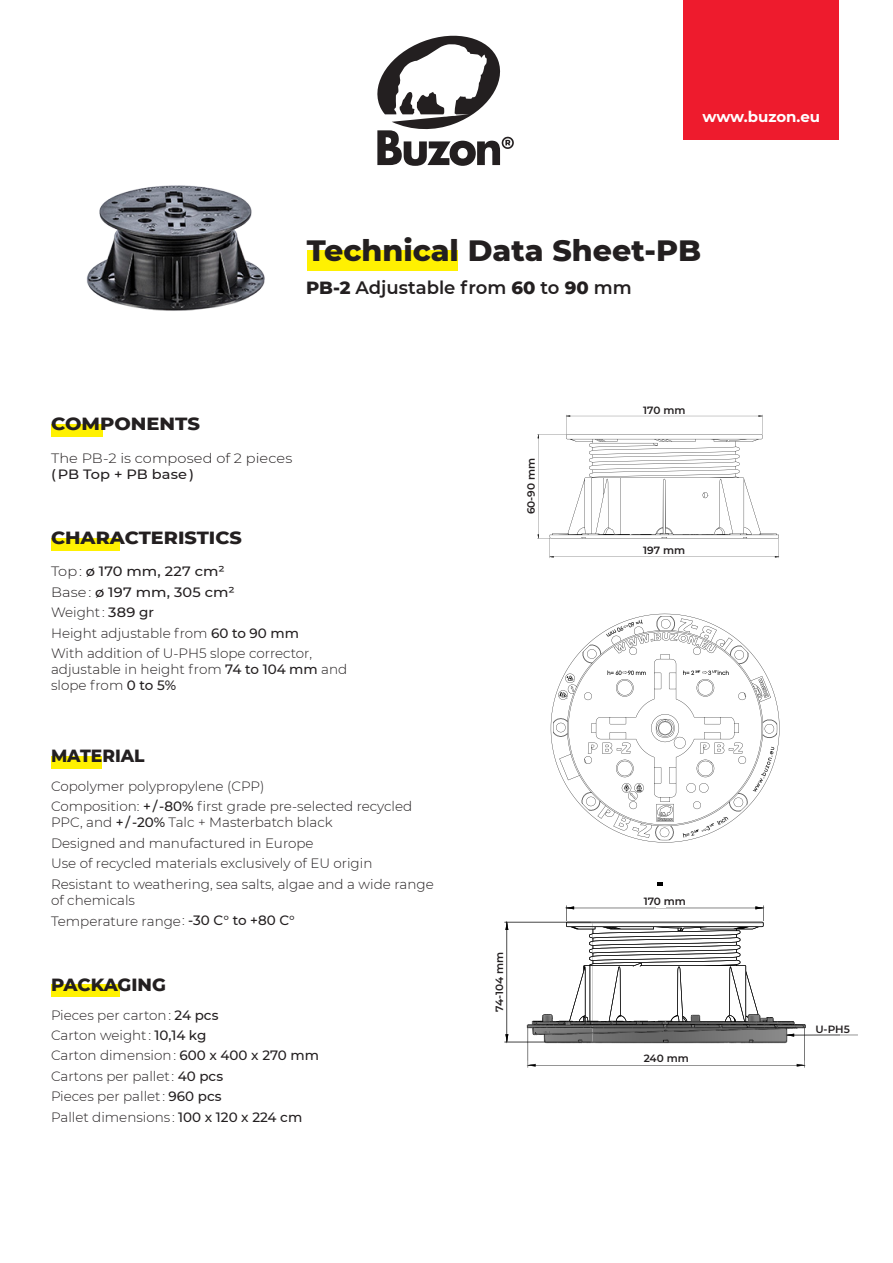
<style>
.page{position:relative;width:893px;height:1263px;background:#fff}
.page>*{position:absolute;margin:0;border:0;box-sizing:border-box;transform-origin:0 0}
.t1{font:800 30px "Montserrat";color:#231f20}
.t2{font:600 18px "Montserrat";color:#231f20}
.t3{font:800 18px "Montserrat";color:#231f20;scale:1.06 1}
.t4{font:800 18px "Montserrat";color:#231f20;scale:1.08 1}
.t5{font:800 18px "Montserrat";color:#231f20}
.t6{font:800 18px "Montserrat";color:#231f20;scale:.95 1}
.t7{font:700 15px "Montserrat";color:#fff}
.t8{font:300 13.5px/16.2px "Montserrat";color:#231f20}
.t9{font:500 13.5px "Montserrat";letter-spacing:.005em;color:#231f20;scale:1.08 1}
.t10{font:300 13.5px "Montserrat";color:#231f20;scale:1.08 1}
.t11{font:600 10.5px "Montserrat";color:#231f20}
.s1{font-weight:800}
.s2{font-weight:300}
.s3{font-weight:500}
</style>
<div class="page">
<div style="left:307px;top:250px;width:150px;height:20px;background:#fff101"></div>
<div style="left:51px;top:984px;width:68px;height:12px;background:#fff101"></div>
<div style="left:51px;top:756px;width:51px;height:13px;background:#fff101"></div>
<div style="left:51px;top:538px;width:68px;height:13px;background:#fff101"></div>
<div style="left:51px;top:424px;width:52px;height:13px;background:#fff101"></div>
<svg style="left:537px;top:415px;width:242px;height:143px"></svg>
<svg style="left:551px;top:614px;width:228px;height:228px"></svg>
<svg style="left:377px;top:35px;width:137px;height:131px"></svg>
<svg style="left:504px;top:905px;width:354px;height:161px"></svg>
<div style="left:488px;top:953px;width:18px;height:67px;background:#fff"></div>
<div style="left:626px;top:1051px;width:64px;height:13px;background:#fff"></div>
<div style="left:823px;top:1023px;width:43px;height:10px;background:#fff"></div>
<div style="left:684px;top:0;width:155px;height:140px;background:#ee1b2d"></div>
<img style="left:86px;top:185px;width:179px;height:126px">
<p class="t7" style="left:702px;top:105px;width:119px">www.buzon.eu</p>
<p class="t1" style="left:307px;top:228px;width:396px">Technical Data Sheet-PB</p>
<p class="t2" style="left:306px;top:275px;width:327px"><span class="s1">PB-2</span> Adjustable from <span class="s1">60</span> to <span class="s1">90</span> mm</p>
<p class="t4" style="left:51px;top:410px;width:140px">COMPONENTS</p>
<p class="t10" style="left:51px;top:449px;width:225px">The PB-2 is composed of 2 pieces</p>
<p class="t9" style="left:51px;top:465px;width:134px">( PB Top + PB base )</p>
<p class="t3" style="left:51px;top:525px;width:181px">CHARACTERISTICS</p>
<p class="t9" style="left:51px;top:562px;width:162px"><span class="s2">Top :</span> ø 170 mm, 227 cm²</p>
<p class="t9" style="left:51px;top:582px;width:172px"><span class="s2">Base :</span> ø 197 mm, 305 cm²</p>
<p class="t8" style="left:51px;top:604px;width:105px">Weight : <span class="s3">389 gr</span></p>
<p class="t8" style="left:51px;top:624px;width:250px">Height adjustable from <span class="s3">60 to 90 mm</span></p>
<p class="t8" style="left:51px;top:645px;width:263px">With addition of U-PH5 slope corrector,</p>
<p class="t8" style="left:51px;top:661px;width:298px">adjustable in height from <span class="s3">74 to 104 mm</span> and</p>
<p class="t8" style="left:51px;top:677px;width:127px">slope from <span class="s3">0 to 5%</span></p>
<p class="t6" style="left:51px;top:742px;width:100px">MATERIAL</p>
<p class="t8" style="left:51px;top:777px;width:215px">Copolymer polypropylene (CPP)</p>
<p class="t8" style="left:51px;top:798px;width:363px">Composition: <span class="s3">+ / -80%</span> first grade pre-selected recycled<br>PPC, and <span class="s3">+ / -20%</span> Talc + Masterbatch black</p>
<p class="t8" style="left:51px;top:835px;width:264px">Designed and manufactured in Europe</p>
<p class="t8" style="left:51px;top:855px;width:323px">Use of recycled materials exclusively of EU origin</p>
<p class="t8" style="left:51px;top:875px;width:384px">Resistant to weathering, sea salts, algae and a wide range of chemicals</p>
<p class="t8" style="left:51px;top:912px;width:245px">Temperature range: <span class="s3">-30 C° to +80 C°</span></p>
<p class="t5" style="left:51px;top:971px;width:116px">PACKAGING</p>
<p class="t8" style="left:51px;top:1006px;width:169px">Pieces per carton : <span class="s3">24 pcs</span></p>
<p class="t8" style="left:51px;top:1027px;width:157px">Carton weight : <span class="s3">10,14 kg</span></p>
<p class="t8" style="left:51px;top:1047px;width:269px">Carton dimension : <span class="s3">600 x 400 x 270 mm</span></p>
<p class="t8" style="left:51px;top:1067px;width:174px">Cartons per pallet : <span class="s3">40 pcs</span></p>
<p class="t8" style="left:51px;top:1088px;width:172px">Pieces per pallet : <span class="s3">960 pcs</span></p>
<p class="t8" style="left:51px;top:1108px;width:253px">Pallet dimensions : <span class="s3">100 x 120 x 224 cm</span></p>
<p class="t11" style="left:524px;top:514px;width:58px;rotate:-90deg">60-90 mm</p>
<p class="t11" style="left:492px;top:1012px;width:61px;rotate:-90deg">74-104 mm</p>
<p class="t11" style="left:643px;top:403px;width:44px">170 mm</p>
<p class="t11" style="left:643px;top:543px;width:43px">197 mm</p>
<p class="t11" style="left:644px;top:893px;width:44px">170 mm</p>
<p class="t11" style="left:644px;top:1051px;width:47px">240 mm</p>
<p class="t11" style="left:815px;top:1021px;width:36px">U-PH5</p>
</div>
